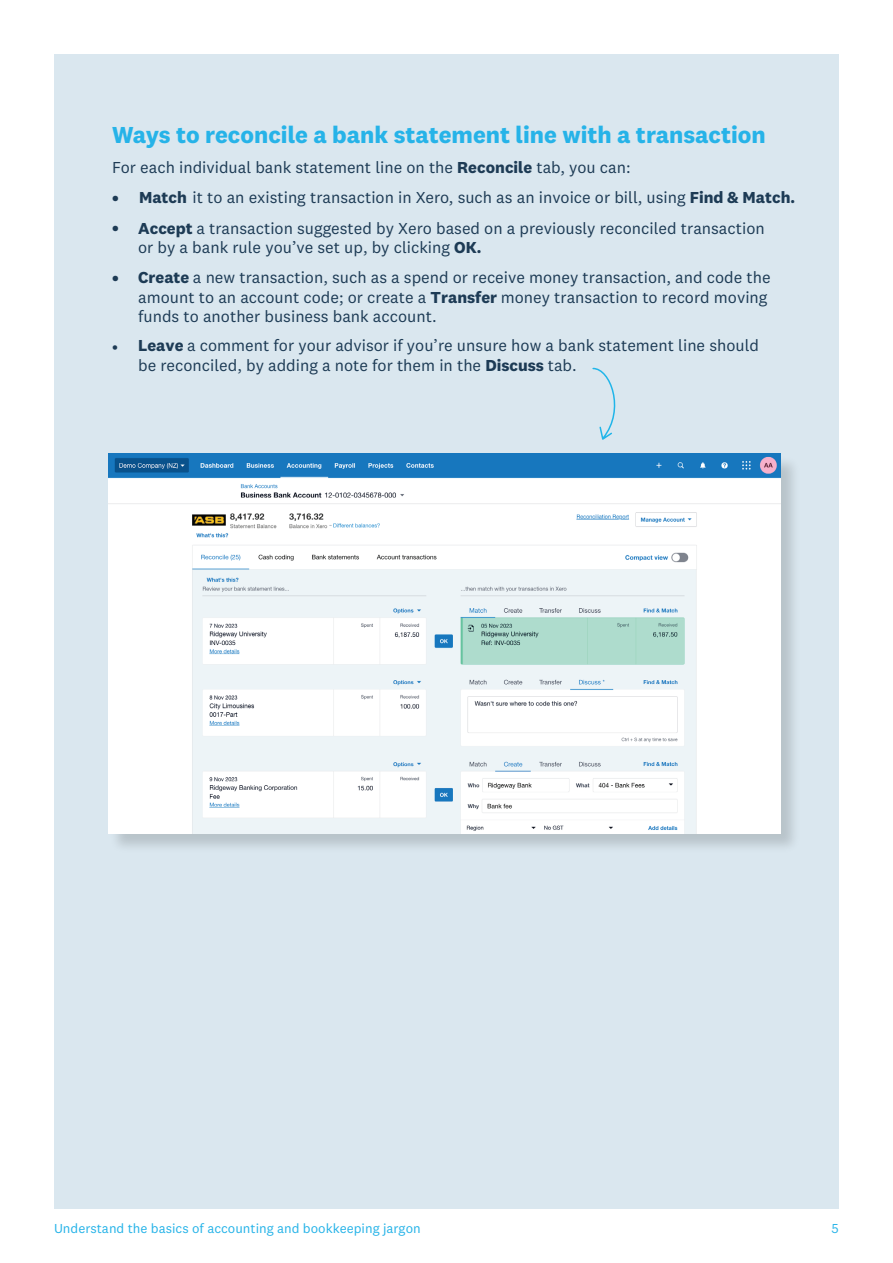
<style>
.page{position:relative;width:893px;height:1263px;background:#fff}
.page>*{position:absolute;margin:0;border:0;box-sizing:border-box;transform-origin:0 0}
.t1{font:700 24px "National 2";color:#26b3e8}
.t2{font:16.5px/19.8px "National 2";color:#1d3b55}
.t3{font:700 16.5px "National 2";color:#1d3b55}
.t4{font:13.5px "National 2";color:#26b3e8}
.s1{font-weight:700}
</style>
<div class="page">
<div style="left:54px;top:54px;width:785px;height:1155px;background:#dae7ef"></div>
<img style="left:108px;top:453px;width:686px;height:394px">
<img style="left:108px;top:454px;width:672px;height:379px">
<svg style="left:592px;top:367px;width:24px;height:73px"></svg>
<h1 class="t1" style="left:112px;top:120px;width:655px">Ways to reconcile a bank statement line with a transaction</h1>
<p class="t2" style="left:112px;top:157px;width:520px">For each individual bank statement line on the <span class="s1">Reconcile</span> tab, you can:</p>
<p class="t2" style="left:112px;top:182px;width:684px;line-height:30px"><span class="s1">• Match</span> it to an existing transaction in Xero, such as an invoice or bill, using <span class="s1">Find &amp; Match. •</span></p>
<p class="t2" style="left:138px;top:218px;width:628px"><span class="s1">Accept</span> a transaction suggested by Xero based on a previously reconciled transaction or by a bank rule you’ve set up, by clicking <span class="s1">OK.</span></p>
<p class="t2" style="left:138px;top:267px;width:634px"><span class="s1">Create</span> a new transaction, such as a spend or receive money transaction, and code the amount to an account code; or create a <span class="s1">Transfer</span> money transaction to record moving funds to another business bank account.</p>
<p class="t2" style="left:138px;top:335px;width:622px"><span class="s1">Leave</span> a comment for your advisor if you’re unsure how a bank statement line should be reconciled, by adding a note for them in the <span class="s1">Discuss</span> tab.</p>
<p class="t3" style="left:112px;top:267px;width:8px">•</p>
<p class="t2" style="left:112px;top:337px;width:7px">•</p>
<p class="t4" style="left:54px;top:1220px;width:368px">Understand the basics of accounting and bookkeeping jargon</p>
<p class="t4" style="left:832px;top:1220px;width:9px">5</p>
</div>
